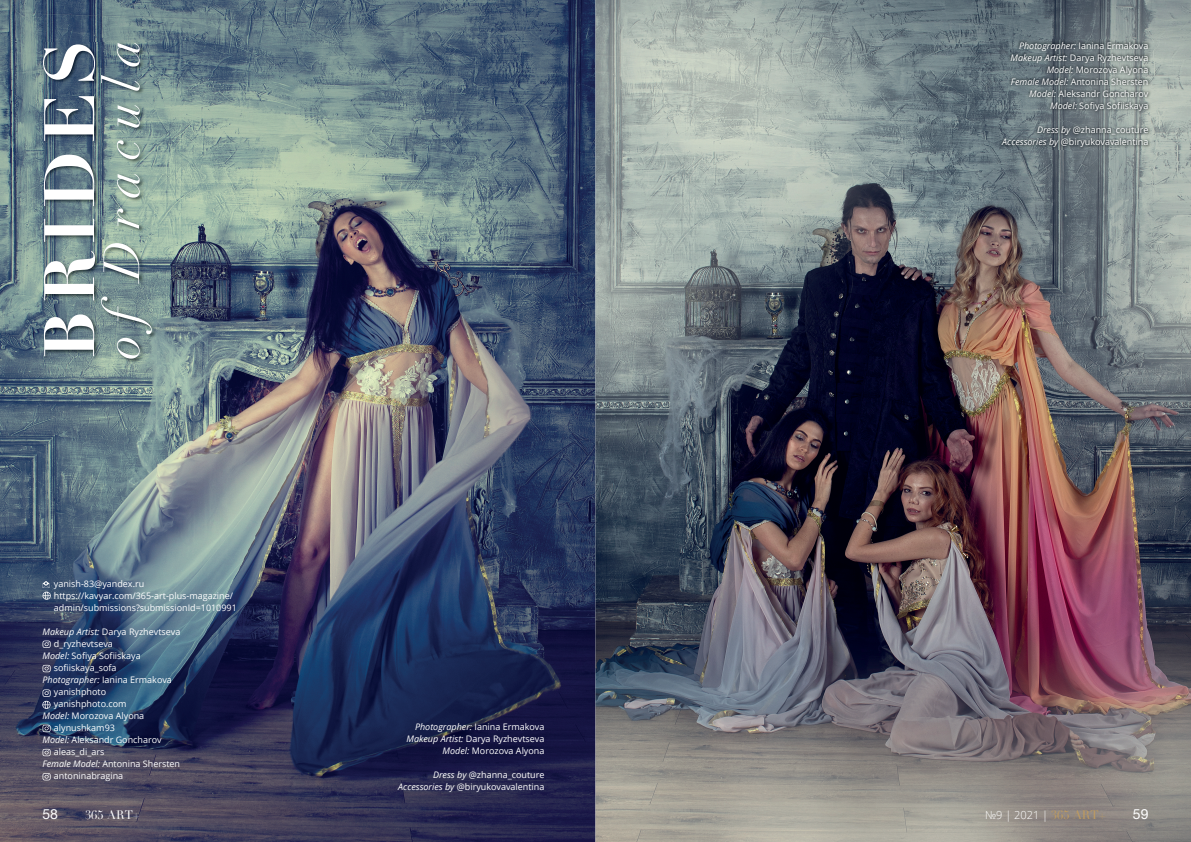
<style>
.page{position:relative;width:1191px;height:842px;background:#fff}
.page>*{position:absolute;margin:0;border:0;box-sizing:border-box;transform-origin:0 0}
.t1{font:700 70px "Didot";letter-spacing:.11em;color:#fff}
.t2{font:italic 50px "Didot";letter-spacing:.22em;color:#fff}
.t3{font:14px "Helvetica Neue Cyr";color:#fff}
.t4{font:12px "Didot";color:#fff}
.t5{font:300 11px "Open Sans";color:#fff}
.t6{font:9px/12px "Open Sans";color:#fff;text-align:right}
.s1{font-style:italic}
.s2{font-family:"Didot";font-weight:400;font-size:12px;color:#bf9b5f}
</style>
<div class="page">
<img style="left:0;top:0;width:1191px;height:842px">
<img style="left:42px;top:42px;width:115px;height:322px">
<img style="left:999px;top:39px;width:152px;height:111px">
<svg style="left:43px;top:581px;width:8px;height:19px"></svg>
<svg style="left:43px;top:640px;width:8px;height:8px"></svg>
<svg style="left:43px;top:665px;width:8px;height:7px"></svg>
<svg style="left:43px;top:725px;width:8px;height:7px"></svg>
<svg style="left:43px;top:749px;width:8px;height:7px"></svg>
<svg style="left:43px;top:773px;width:8px;height:7px"></svg>
<svg style="left:42px;top:689px;width:9px;height:20px"></svg>
<h1 class="t1" style="left:26px;top:359px;width:320px;rotate:-90deg">BRIDES</h1>
<h2 class="t2" style="left:91px;top:359px;width:320px;rotate:-90deg">of Dracula</h2>
<p class="t6" style="left:54px;top:578px;width:184px;text-align:left">yanish-83@yandex.ru https://kavyar.com/365-art-plus-magazine/ admin/submissions?submissionId=1010991</p>
<p class="t6" style="left:43px;top:626px;width:139px"><span class="s1">Makeup Artist:</span> Darya Ryzhevtseva</p>
<p class="t6" style="left:54px;top:637px;width:61px">d_ryzhevtseva</p>
<p class="t6" style="left:43px;top:649px;width:100px"><span class="s1">Model:</span> Sofiya Sofiiskaya</p>
<p class="t6" style="left:54px;top:661px;width:64px">sofiiskaya_sofa</p>
<p class="t6" style="left:43px;top:673px;width:131px"><span class="s1">Photographer:</span> Ianina Ermakova</p>
<p class="t6" style="left:54px;top:685px;width:54px">yanishphoto</p>
<p class="t6" style="left:54px;top:697px;width:74px">yanishphoto.com</p>
<p class="t6" style="left:43px;top:709px;width:103px"><span class="s1">Model:</span> Morozova Alyona</p>
<p class="t6" style="left:54px;top:721px;width:63px">alynushkam93</p>
<p class="t6" style="left:43px;top:733px;width:121px"><span class="s1">Model:</span> Aleksandr Goncharov</p>
<p class="t6" style="left:54px;top:745px;width:52px">aleas_di_ars</p>
<p class="t6" style="left:43px;top:757px;width:139px"><span class="s1">Female Model:</span> Antonina Shersten</p>
<p class="t6" style="left:54px;top:769px;width:71px">antoninabragina</p>
<p class="t6" style="left:406px;top:720px;width:139px"><span class="s1">Photographer:</span> Ianina Ermakova<br><span class="s1">Makeup Artist:</span> Darya Ryzhevtseva<br><span class="s1">Model:</span> Morozova Alyona</p>
<p class="t6" style="left:398px;top:768px;width:148px"><span class="s1">Dress by</span> @zhanna_couture<br><span class="s1">Accessories by</span> @biryukovavalentina</p>
<p class="t6" style="left:1010px;top:40px;width:139px"><span class="s1">Photographer:</span> Ianina Ermakova<br><span class="s1">Makeup Artist:</span> Darya Ryzhevtseva<br><span class="s1">Model:</span> Morozova Alyona<br><span class="s1">Female Model:</span> Antonina Shersten<br><span class="s1">Model:</span> Aleksandr Goncharov<br><span class="s1">Model:</span> Sofiya Sofiiskaya</p>
<p class="t6" style="left:1002px;top:123px;width:148px"><span class="s1">Dress by</span> @zhanna_couture<br><span class="s1">Accessories by</span> @biryukovavalentina</p>
<h3 class="t3" style="left:43px;top:806px;width:17px">58</h3>
<h3 class="t4" style="left:85px;top:808px;width:56px">365 ART+</h3>
<p class="t5" style="left:985px;top:807px;width:122px">№9 | 2021 | <span class="s2">365 ART+</span></p>
<h3 class="t3" style="left:1132px;top:806px;width:17px">59</h3>
</div>
